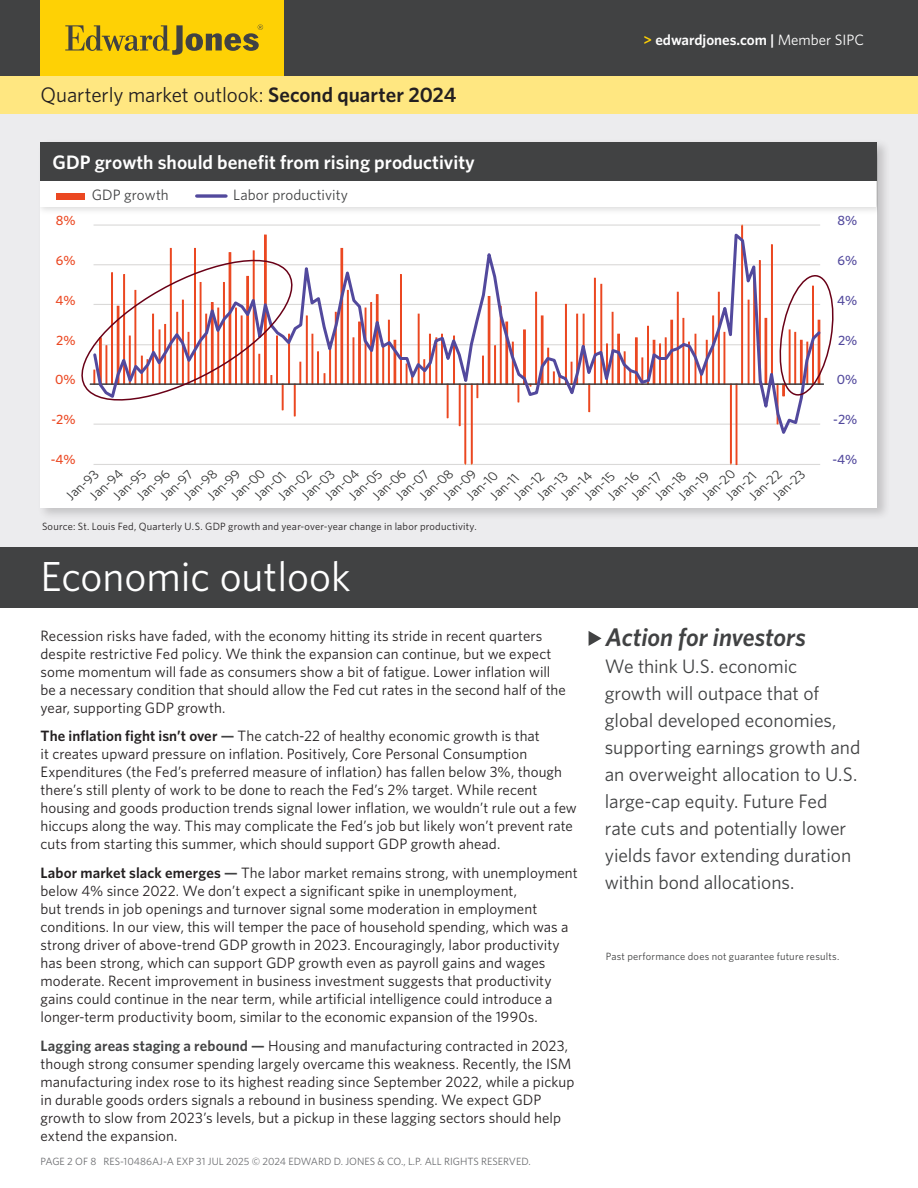
<style>
.page{position:relative;width:918px;height:1188px;background:#fff}
.page>*{position:absolute;margin:0;border:0;box-sizing:border-box;transform-origin:0 0}
.t1{font:42px "Whitney";color:#fff}
.t2{font:italic 600 25.5px "Whitney";color:#414243}
.t3{font:21px "Whitney";letter-spacing:-.005em;color:#231f20}
.t4{font:19.5px/27px "Whitney";letter-spacing:-.005em;color:#414243}
.t5{font:600 19.5px "Whitney";color:#fff}
.t6{font:15px/18px "Whitney";letter-spacing:.005em;color:#231f20}
.t7{font:600 15px "Whitney";color:#fff}
.t8{font:15px "Whitney";letter-spacing:.005em;color:#414243}
.t9{font:500 13.5px "Whitney";color:#eb4721}
.t10{font:500 13.5px "Whitney";color:#52499d}
.t11{font:13.35px "Whitney";color:#313232}
.t12{font:10.5px "Whitney";letter-spacing:.02em;color:#231f20}
.t13{font:10.5px "Whitney";color:#6c6d70}
.t14{font:10.5px "Whitney";letter-spacing:.02em;color:#414243}
.s1{font-weight:600}
.s2{color:#fed105}
.s3{font-weight:400}
.s4{font-weight:600;color:#414243}
</style>
<div class="page">
<div style="left:0;top:113px;width:918px;height:495px;background:#ececee"></div>
<div style="left:0;top:547px;width:918px;height:61px;background:#414243"></div>
<div style="left:0;top:76px;width:918px;height:37px;background:#ffe781"></div>
<div style="left:0;top:0;width:918px;height:76px;background:#414243"></div>
<div style="left:40px;top:0;width:244px;height:76px;background:#fed105"></div>
<svg style="left:65px;top:24px;width:198px;height:31px"></svg>
<div style="left:37px;top:138px;width:854px;height:383px;background:#231f20;opacity:.2"></div>
<div style="left:40px;top:142px;width:838px;height:366px;background:#fff"></div>
<img style="left:41px;top:181px;width:837px;height:38px">
<div style="left:40px;top:152px;width:836px;height:55px;background:#fff"></div>
<div style="left:40px;top:143px;width:838px;height:38px;background:#414243"></div>
<svg style="left:93px;top:225px;width:727px;height:241px"></svg>
<svg style="left:93px;top:229px;width:727px;height:212px"></svg>
<div style="left:57px;top:193px;width:28px;height:7px;background:#eb4721"></div>
<svg style="left:197px;top:194px;width:29px;height:4px"></svg>
<svg style="left:81px;top:251px;width:226px;height:159px"></svg>
<svg style="left:777px;top:275px;width:57px;height:121px"></svg>
<svg style="left:589px;top:631px;width:13px;height:15px"></svg>
<h3 class="t3" style="left:40px;top:81px;width:417px">Quarterly market outlook: <span class="s1">Second quarter 2024</span></h3>
<h3 class="t5" style="left:53px;top:150px;width:424px">GDP growth should benefit from rising productivity</h3>
<p class="t9" style="left:56px;top:212px;width:21px">8%</p>
<p class="t9" style="left:56px;top:252px;width:21px">6%</p>
<p class="t9" style="left:56px;top:292px;width:22px">4%</p>
<p class="t9" style="left:56px;top:332px;width:21px">2%</p>
<p class="t9" style="left:55px;top:371px;width:22px">0%</p>
<p class="t9" style="left:52px;top:411px;width:26px">-2%</p>
<p class="t9" style="left:51px;top:451px;width:26px">-4%</p>
<p class="t8" style="left:92px;top:185px;width:79px">GDP growth</p>
<p class="t8" style="left:233px;top:185px;width:116px">Labor productivity</p>
<p class="t7" style="left:644px;top:30px;width:222px"><span class="s2">&gt;</span> edwardjones.com | <span class="s3">Member SIPC</span></p>
<p class="t10" style="left:838px;top:212px;width:21px">8%</p>
<p class="t10" style="left:838px;top:252px;width:21px">6%</p>
<p class="t10" style="left:837px;top:292px;width:22px">4%</p>
<p class="t10" style="left:838px;top:332px;width:21px">2%</p>
<p class="t10" style="left:837px;top:371px;width:22px">0%</p>
<p class="t10" style="left:833px;top:411px;width:26px">-2%</p>
<p class="t10" style="left:832px;top:451px;width:26px">-4%</p>
<p class="t11" style="left:227px;top:490px;width:42px;rotate:-41deg">Jan-00</p>
<p class="t11" style="left:322px;top:490px;width:41px;rotate:-41deg">Jan-04</p>
<p class="t11" style="left:369px;top:490px;width:41px;rotate:-41deg">Jan-06</p>
<p class="t11" style="left:416px;top:490px;width:41px;rotate:-41deg">Jan-08</p>
<p class="t11" style="left:439px;top:490px;width:41px;rotate:-41deg">Jan-09</p>
<p class="t11" style="left:86px;top:490px;width:41px;rotate:-41deg">Jan-94</p>
<p class="t11" style="left:275px;top:490px;width:41px;rotate:-41deg">Jan-02</p>
<p class="t11" style="left:699px;top:490px;width:41px;rotate:-41deg">Jan-20</p>
<p class="t11" style="left:133px;top:490px;width:40px;rotate:-41deg">Jan-96</p>
<p class="t11" style="left:345px;top:490px;width:41px;rotate:-41deg">Jan-05</p>
<p class="t11" style="left:180px;top:490px;width:40px;rotate:-41deg">Jan-98</p>
<p class="t11" style="left:392px;top:490px;width:40px;rotate:-41deg">Jan-07</p>
<p class="t11" style="left:298px;top:490px;width:40px;rotate:-41deg">Jan-03</p>
<p class="t11" style="left:204px;top:490px;width:40px;rotate:-41deg">Jan-99</p>
<p class="t11" style="left:110px;top:490px;width:40px;rotate:-41deg">Jan-95</p>
<p class="t11" style="left:157px;top:490px;width:40px;rotate:-41deg">Jan-97</p>
<p class="t11" style="left:63px;top:490px;width:40px;rotate:-41deg">Jan-93</p>
<p class="t11" style="left:746px;top:490px;width:39px;rotate:-41deg">Jan-22</p>
<p class="t11" style="left:769px;top:490px;width:39px;rotate:-41deg">Jan-23</p>
<p class="t11" style="left:463px;top:490px;width:38px;rotate:-41deg">Jan-10</p>
<p class="t11" style="left:557px;top:490px;width:38px;rotate:-41deg">Jan-14</p>
<p class="t11" style="left:604px;top:490px;width:37px;rotate:-41deg">Jan-16</p>
<p class="t11" style="left:651px;top:490px;width:37px;rotate:-41deg">Jan-18</p>
<p class="t11" style="left:675px;top:490px;width:37px;rotate:-41deg">Jan-19</p>
<p class="t11" style="left:251px;top:490px;width:38px;rotate:-41deg">Jan-01</p>
<p class="t11" style="left:510px;top:490px;width:37px;rotate:-41deg">Jan-12</p>
<p class="t11" style="left:581px;top:490px;width:37px;rotate:-41deg">Jan-15</p>
<p class="t11" style="left:628px;top:490px;width:37px;rotate:-41deg">Jan-17</p>
<p class="t11" style="left:534px;top:490px;width:37px;rotate:-41deg">Jan-13</p>
<p class="t11" style="left:722px;top:490px;width:37px;rotate:-41deg">Jan-21</p>
<p class="t11" style="left:487px;top:490px;width:35px;rotate:-41deg">Jan-11</p>
<p class="t12" style="left:42px;top:519px;width:436px">Source: St. Louis Fed, Quarterly U.S. GDP growth and year-over-year change in labor productivity.</p>
<h1 class="t1" style="left:40px;top:548px;width:312px">Economic outlook</h1>
<p class="t6" style="left:40px;top:626px;width:527px">Recession risks have faded, with the economy hitting its stride in recent quarters despite restrictive Fed policy. We think the expansion can continue, but we expect some momentum will fade as consumers show a bit of fatigue. Lower inflation will be a necessary condition that should allow the Fed cut rates in the second half of the year, supporting GDP growth.</p>
<p class="t6" style="left:40px;top:727px;width:538px"><span class="s1">The inflation fight isn’t over</span> <span class="s4">—</span> The catch-22 of healthy economic growth is that<br>it creates upward pressure on inflation. Positively, Core Personal Consumption Expenditures (the Fed’s preferred measure of inflation) has fallen below 3%, though there’s still plenty of work to be done to reach the Fed’s 2% target. While recent housing and goods production trends signal lower inflation, we wouldn’t rule out a few hiccups along the way. This may complicate the Fed’s job but likely won’t prevent rate cuts from starting this summer, which should support GDP growth ahead.</p>
<p class="t6" style="left:40px;top:864px;width:539px"><span class="s1">Labor market slack emerges</span> <span class="s4">—</span> The labor market remains strong, with unemployment below 4% since 2022. We don’t expect a significant spike in unemployment,<br>but trends in job openings and turnover signal some moderation in employment conditions. In our view, this will temper the pace of household spending, which was a strong driver of above-trend GDP growth in 2023. Encouragingly, labor productivity has been strong, which can support GDP growth even as payroll gains and wages moderate. Recent improvement in business investment suggests that productivity gains could continue in the near term, while artificial intelligence could introduce a longer-term productivity boom, similar to the economic expansion of the 1990s.</p>
<p class="t6" style="left:40px;top:1036px;width:535px"><span class="s4">Lagging areas staging a rebound —</span> Housing and manufacturing contracted in 2023, though strong consumer spending largely overcame this weakness. Recently, the ISM manufacturing index rose to its highest reading since September 2022, while a pickup in durable goods orders signals a rebound in business spending. We expect GDP growth to slow from 2023’s levels, but a pickup in these lagging sectors should help extend the expansion.</p>
<p class="t13" style="left:40px;top:1155px;width:492px">PAGE 2 OF 8 RES-10486AJ-A EXP 31 JUL 2025 © 2024 EDWARD D. JONES &amp; CO., L.P. ALL RIGHTS RESERVED.</p>
<h2 class="t2" style="left:606px;top:620px;width:202px">Action for investors</h2>
<p class="t4" style="left:605px;top:652px;width:257px">We think U.S. economic<br>growth will outpace that of global developed economies, supporting earnings growth and an overweight allocation to U.S. large-cap equity. Future Fed rate cuts and potentially lower yields favor extending duration within bond allocations.</p>
<p class="t14" style="left:606px;top:949px;width:235px">Past performance does not guarantee future results.</p>
</div>
